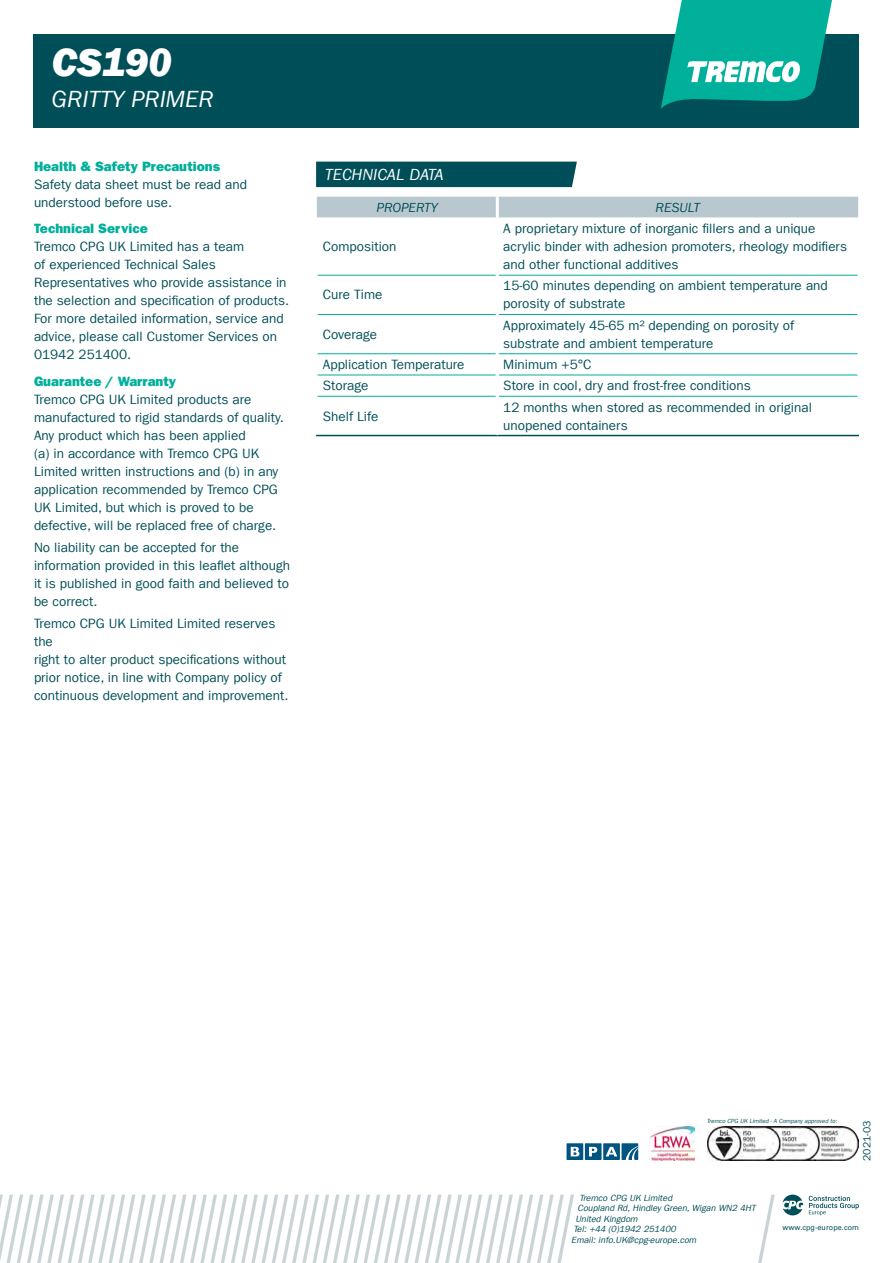
<style>
.page{position:relative;width:893px;height:1263px;background:#fff}
.page>*{position:absolute;margin:0;border:0;box-sizing:border-box;transform-origin:0 0}
.t1{font:italic 800 40.5px "Franklin Gothic LT Com";letter-spacing:-.01em;color:#fff}
.t2{font:italic 24px "Franklin Gothic LT Com";color:#fff}
.t3{font:italic 16.5px "Franklin Gothic LT Com";color:#fff}
.t4{font:13.5px/18px "Franklin Gothic LT Com";color:#004f58}
.t5{font:800 13.5px "Franklin Gothic LT Com";color:#00b09b}
.t6{font:italic 13.5px "Franklin Gothic LT Com";color:#004f58}
.t7{font:10.5px "Franklin Gothic LT Com";color:#004f58}
.t8{font:italic 9px "Franklin Gothic LT Com";color:#004f58}
.t9{font:7.5px "Univers LTCYR 55 Roman";letter-spacing:.01em;color:#004e59;scale:.95 1}
.t10{font:italic 6px "Franklin Gothic LT Com";color:#004f58}
</style>
<div class="page">
<svg style="left:758px;top:1194px;width:17px;height:69px"></svg>
<svg style="left:0;top:1194px;width:574px;height:69px"></svg>
<div style="left:34px;top:34px;width:825px;height:94px;background:#004f58"></div>
<svg style="left:661px;top:0;width:171px;height:108px"></svg>
<div style="left:622px;top:1143px;width:16px;height:17px;background:#005480"></div>
<svg style="left:626px;top:1146px;width:12px;height:14px"></svg>
<svg style="left:566px;top:1143px;width:17px;height:17px"></svg>
<div style="left:585px;top:1143px;width:17px;height:17px;background:#005480"></div>
<div style="left:603px;top:1143px;width:17px;height:17px;background:#005480"></div>
<svg style="left:571px;top:1147px;width:8px;height:9px"></svg>
<svg style="left:589px;top:1147px;width:8px;height:9px"></svg>
<svg style="left:606px;top:1147px;width:11px;height:9px"></svg>
<img style="left:649px;top:1126px;width:46px;height:34px">
<div style="left:316px;top:162px;width:261px;height:25px;background:#004f58"></div>
<div style="left:317px;top:197px;width:541px;height:21px;background:#b9c8ce"></div>
<hr style="left:318px;top:275px;width:178px;height:1px;background:#00b09b">
<hr style="left:499px;top:275px;width:358px;height:1px;background:#00b09b">
<hr style="left:318px;top:314px;width:178px;height:1px;background:#00b09b">
<hr style="left:499px;top:314px;width:358px;height:1px;background:#00b09b">
<hr style="left:318px;top:353px;width:178px;height:1px;background:#00b09b">
<hr style="left:499px;top:353px;width:358px;height:1px;background:#00b09b">
<hr style="left:318px;top:375px;width:178px;height:1px;background:#00b09b">
<hr style="left:499px;top:375px;width:358px;height:1px;background:#00b09b">
<hr style="left:318px;top:396px;width:178px;height:1px;background:#00b09b">
<hr style="left:499px;top:396px;width:358px;height:1px;background:#00b09b">
<hr style="left:316px;top:435px;width:181px;height:1px;background:#004f58">
<hr style="left:497px;top:435px;width:362px;height:1px;background:#004f58">
<hr style="left:496px;top:197px;width:3px;height:21px;background:#fff">
<svg style="left:782px;top:1194px;width:21px;height:21px"></svg>
<svg style="left:809px;top:1196px;width:50px;height:19px"></svg>
<img style="left:708px;top:1127px;width:151px;height:34px">
<h1 class="t1" style="left:52px;top:39px;width:122px">CS190</h1>
<h2 class="t2" style="left:52px;top:86px;width:164px">GRITTY PRIMER</h2>
<p class="t5" style="left:34px;top:158px;width:188px">Health &amp; Safety Precautions</p>
<p class="t4" style="left:34px;top:175px;width:215px">Safety data sheet must be read and understood before use.</p>
<p class="t5" style="left:34px;top:221px;width:115px">Technical Service</p>
<p class="t4" style="left:34px;top:238px;width:257px">Tremco CPG UK Limited has a team<br>of experienced Technical Sales Representatives who provide assistance in the selection and specification of products.<br>For more detailed information, service and advice, please call Customer Services on 01942 251400.</p>
<p class="t5" style="left:34px;top:373px;width:144px">Guarantee / Warranty</p>
<p class="t4" style="left:34px;top:390px;width:251px">Tremco CPG UK Limited products are manufactured to rigid standards of quality.<br>Any product which has been applied<br>(a) in accordance with Tremco CPG UK Limited written instructions and (b) in any application recommended by Tremco CPG UK Limited, but which is proved to be defective, will be replaced free of charge.</p>
<p class="t4" style="left:34px;top:539px;width:258px">No liability can be accepted for the information provided in this leaflet although it is published in good faith and believed to be correct.</p>
<p class="t4" style="left:34px;top:615px;width:256px">Tremco CPG UK Limited Limited reserves the<br>right to alter product specifications without prior notice, in line with Company policy of continuous development and improvement.</p>
<p class="t3" style="left:325px;top:166px;width:121px">TECHNICAL DATA</p>
<p class="t6" style="left:377px;top:200px;width:63px">PROPERTY</p>
<p class="t6" style="left:656px;top:200px;width:46px">RESULT</p>
<p class="t4" style="left:323px;top:238px;width:75px">Composition</p>
<p class="t4" style="left:503px;top:220px;width:345px">A proprietary mixture of inorganic fillers and a unique acrylic binder with adhesion promoters, rheology modifiers and other functional additives</p>
<p class="t4" style="left:323px;top:286px;width:61px">Cure Time</p>
<p class="t4" style="left:503px;top:277px;width:326px">15-60 minutes depending on ambient temperature and porosity of substrate</p>
<p class="t4" style="left:323px;top:325px;width:56px">Coverage</p>
<p class="t4" style="left:503px;top:316px;width:292px">Approximately 45-65 m² depending on porosity of substrate and ambient temperature</p>
<p class="t4" style="left:323px;top:355px;width:143px">Application Temperature</p>
<p class="t4" style="left:503px;top:355px;width:90px">Minimum +5°C</p>
<p class="t4" style="left:323px;top:377px;width:47px">Storage</p>
<p class="t4" style="left:503px;top:377px;width:249px">Store in cool, dry and frost-free conditions</p>
<p class="t4" style="left:323px;top:407px;width:57px">Shelf Life</p>
<p class="t4" style="left:503px;top:398px;width:310px">12 months when stored as recommended in original unopened containers</p>
<p class="t10" style="left:707px;top:1117px;width:133px">Tremco CPG UK Limited - A Company approved to:</p>
<p class="t7" style="left:861px;top:1161px;width:42px;rotate:-90deg">2021-03</p>
<p class="t8" style="left:579px;top:1192px;width:96px">Tremco CPG UK Limited</p>
<p class="t8" style="left:577px;top:1203px;width:182px">Coupland Rd,Hindley Green,Wigan WN2 4HT</p>
<p class="t8" style="left:575px;top:1213px;width:66px">United Kingdom</p>
<p class="t8" style="left:573px;top:1224px;width:106px">Tel: +44 (0)1942 251400</p>
<p class="t8" style="left:571px;top:1234px;width:128px">Email: info.UK@cpg-europe.com</p>
<p class="t9" style="left:782px;top:1222px;width:82px">www.cpg-europe.com</p>
</div>
